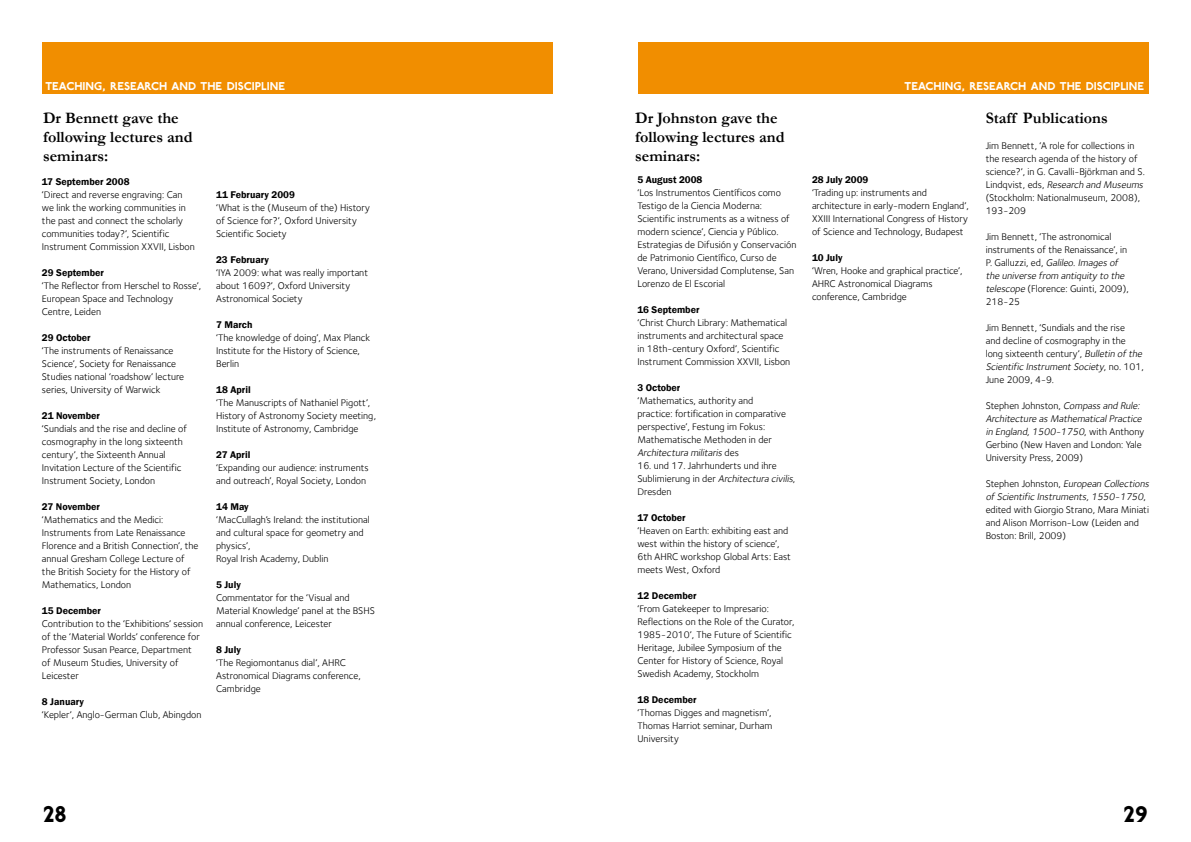
<style>
.page{position:relative;width:1191px;height:842px;background:#fff}
.page>*{position:absolute;margin:0;border:0;box-sizing:border-box;transform-origin:0 0}
.t1{font:700 24px "P22 Underground";color:#000}
.t2{font:700 16px/19.2px "Garamond";color:#000}
.t3{font:700 12px "P22 Underground";color:#fff}
.t4{font:10px/13px "Foundry Sterling";color:#000}
.t5{font:600 10px "Franklin Gothic";color:#000}
.s1{font-style:italic}
</style>
<div class="page">
<div style="left:638px;top:43px;width:510px;height:51px;background:#f18e00"></div>
<div style="left:43px;top:43px;width:510px;height:51px;background:#f18e00"></div>
<p class="t3" style="left:45px;top:79px;width:241px">TEACHING, RESEARCH AND THE DISCIPLINE</p>
<h2 class="t2" style="left:43px;top:108px;width:151px">Dr Bennett gave the following lectures and seminars:</h2>
<p class="t5" style="left:42px;top:175px;width:89px">17 September 2008</p>
<p class="t4" style="left:42px;top:188px;width:154px">‘Direct and reverse engraving: Can we link the working communities in the past and connect the scholarly communities today?’, Scientific Instrument Commission XXVII, Lisbon</p>
<p class="t5" style="left:42px;top:266px;width:64px">29 September</p>
<p class="t4" style="left:42px;top:279px;width:161px">‘The Reflector from Herschel to Rosse’,<br>European Space and Technology<br>Centre, Leiden</p>
<p class="t5" style="left:42px;top:331px;width:50px">29 October</p>
<p class="t4" style="left:42px;top:344px;width:144px">‘The instruments of Renaissance Science’, Society for Renaissance Studies national ‘roadshow’ lecture series, University of Warwick</p>
<p class="t5" style="left:42px;top:409px;width:60px">21 November</p>
<p class="t4" style="left:42px;top:422px;width:147px">‘Sundials and the rise and decline of cosmography in the long sixteenth century’, the Sixteenth Annual Invitation Lecture of the Scientific Instrument Society, London</p>
<p class="t5" style="left:42px;top:500px;width:59px">27 November</p>
<p class="t4" style="left:42px;top:513px;width:158px">‘Mathematics and the Medici:<br>Instruments from Late Renaissance Florence and a British Connection’, the annual Gresham College Lecture of the British Society for the History of Mathematics, London</p>
<p class="t5" style="left:42px;top:604px;width:61px">15 December</p>
<p class="t4" style="left:42px;top:617px;width:163px">Contribution to the ‘Exhibitions’ session of the ‘Material Worlds’ conference for<br>Professor Susan Pearce, Department<br>of Museum Studies, University of<br>Leicester</p>
<p class="t5" style="left:42px;top:695px;width:44px">8 January</p>
<p class="t4" style="left:42px;top:708px;width:161px">‘Kepler’, Anglo-German Club, Abingdon</p>
<p class="t5" style="left:216px;top:189px;width:80px">11 February 2009</p>
<p class="t4" style="left:216px;top:201px;width:155px">‘What is the (Museum of the) History of Science for?’, Oxford University<br>Scientific Society</p>
<p class="t5" style="left:216px;top:254px;width:54px">23 February</p>
<p class="t4" style="left:216px;top:266px;width:153px">‘IYA 2009: what was really important about 1609?’, Oxford University<br>Astronomical Society</p>
<p class="t5" style="left:216px;top:319px;width:38px">7 March</p>
<p class="t4" style="left:216px;top:331px;width:156px">‘The knowledge of doing’, Max Planck<br>Institute for the History of Science,<br>Berlin</p>
<p class="t5" style="left:216px;top:384px;width:36px">18 April</p>
<p class="t4" style="left:216px;top:396px;width:161px">‘The Manuscripts of Nathaniel Pigott’,<br>History of Astronomy Society meeting,<br>Institute of Astronomy, Cambridge</p>
<p class="t5" style="left:216px;top:449px;width:36px">27 April</p>
<p class="t4" style="left:216px;top:461px;width:154px">‘Expanding our audience: instruments and outreach’, Royal Society, London</p>
<p class="t5" style="left:216px;top:501px;width:34px">14 May</p>
<p class="t4" style="left:216px;top:513px;width:155px">‘MacCullagh’s Ireland: the institutional and cultural space for geometry and physics’,<br>Royal Irish Academy, Dublin</p>
<p class="t5" style="left:216px;top:579px;width:26px">5 July</p>
<p class="t4" style="left:216px;top:591px;width:159px">Commentator for the ‘Visual and<br>Material Knowledge’ panel at the BSHS annual conference, Leicester</p>
<p class="t5" style="left:216px;top:644px;width:26px">8 July</p>
<p class="t4" style="left:216px;top:656px;width:146px">‘The Regiomontanus dial’, AHRC<br>Astronomical Diagrams conference,<br>Cambridge</p>
<p class="t3" style="left:904px;top:79px;width:241px">TEACHING, RESEARCH AND THE DISCIPLINE</p>
<h2 class="t2" style="left:635px;top:108px;width:151px">Dr Johnston gave the following lectures and seminars:</h2>
<h2 class="t2" style="left:985px;top:108px;width:123px">Staff Publications</h2>
<p class="t4" style="left:985px;top:139px;width:161px">Jim Bennett, ‘A role for collections in the research agenda of the history of science?’, in G. Cavalli-Björkman and S.<br>L i n d q v i st , e d s , <span class="s1">Research and Museums </span>(Stockholm: Nationalmuseum, 2008), 193-209</p>
<p class="t4" style="left:985px;top:230px;width:145px">Jim Bennett, ‘The astronomical instruments of the Renaissance’, in<br>P. G alluzzi, ed, <span class="s1">Galileo.Images of the universe from antiquity to the telescope</span> (Florence: Guinti, 2009),<br>218-25</p>
<p class="t4" style="left:985px;top:321px;width:160px">Jim Bennett, ‘Sundials and the rise<br>and decline of cosmography in the long sixteenth century’, <span class="s1">Bulletin ofthe Scientific InstrumentSociety</span>, n o . 1 0 1 , June 2009, 4-9.</p>
<p class="t4" style="left:985px;top:399px;width:160px">Stephen Johnston, <span class="s1">Compass and Rule:<br>Architecture as MathematicalPractice in England,1500-1750</span>, w i t h A n t h o ny Gerbino (New Haven and London: Yale University Press, 2009)</p>
<p class="t4" style="left:985px;top:477px;width:167px">Ste p h e n J o h n sto n , <span class="s1">European Collections ofScientific Instruments,1550-1750</span>, edited with Giorgio Strano, Mara Miniati and Alison Morrison-Low (Leiden and Boston: Brill, 2009)</p>
<p class="t5" style="left:637px;top:173px;width:67px">5 August 2008</p>
<p class="t4" style="left:637px;top:186px;width:160px">‘Los Instrumentos Científicos como Testigo de la Ciencia Moderna:<br>Scientific instruments as a witness of modern science’, Ciencia y Público.<br>Estrategias de Difusión y Conservación de Patrimonio Científico, Curso de Verano, Universidad Complutense, San Lorenzo de El Escorial</p>
<p class="t5" style="left:637px;top:303px;width:64px">16 September</p>
<p class="t4" style="left:637px;top:316px;width:154px">‘Christ Church Library: Mathematical instruments and architectural space in 18th-century Oxford’, Scientific Instrument Commission XXVII, Lisbon</p>
<p class="t5" style="left:637px;top:381px;width:44px">3 October</p>
<p class="t4" style="left:637px;top:394px;width:150px">‘Mathematics, authority and practice: fortification in comparative perspective’, Festung im Fokus:<br>Mathematische Methoden in der<br><span class="s1">Architectura militaris</span> d e s</p>
<p class="t4" style="left:637px;top:459px;width:159px">16. und 17. Jahrhunderts und ihre<br>S u b l i m i e r u n g i n d e r <span class="s1">Architectura civilis</span>,<br>Dresden</p>
<p class="t5" style="left:637px;top:511px;width:50px">17 October</p>
<p class="t4" style="left:637px;top:524px;width:155px">‘Heaven on Earth: exhibiting east and west within the history of science’,<br>6th AHRC workshop Global Arts: East meets West, Oxford</p>
<p class="t5" style="left:637px;top:589px;width:61px">12 December</p>
<p class="t4" style="left:637px;top:602px;width:158px">‘From Gatekeeper to Impresario:<br>Reflections on the Role of the Curator, 1985-2010’, The Future of Scientific Heritage, Jubilee Symposium of the Center for History of Science, Royal Swedish Academy, Stockholm</p>
<p class="t5" style="left:637px;top:693px;width:61px">18 December</p>
<p class="t4" style="left:637px;top:706px;width:136px;text-align:justify">‘Thomas Digges and magnetism’, Thomas Harriot seminar, Durham University</p>
<p class="t5" style="left:812px;top:173px;width:58px">28 July 2009</p>
<p class="t4" style="left:812px;top:186px;width:158px">‘Trading up: instruments and architecture in early-modern England’, XXIII International Congress of History of Science and Technology, Budapest</p>
<p class="t5" style="left:812px;top:251px;width:32px">10 July</p>
<p class="t4" style="left:812px;top:264px;width:152px">‘Wren, Hooke and graphical practice’,<br>AHRC Astronomical Diagrams conference, Cambridge</p>
<h1 class="t1" style="left:43px;top:799px;width:25px">28</h1>
<h1 class="t1" style="left:1123px;top:799px;width:26px">29</h1>
</div>
